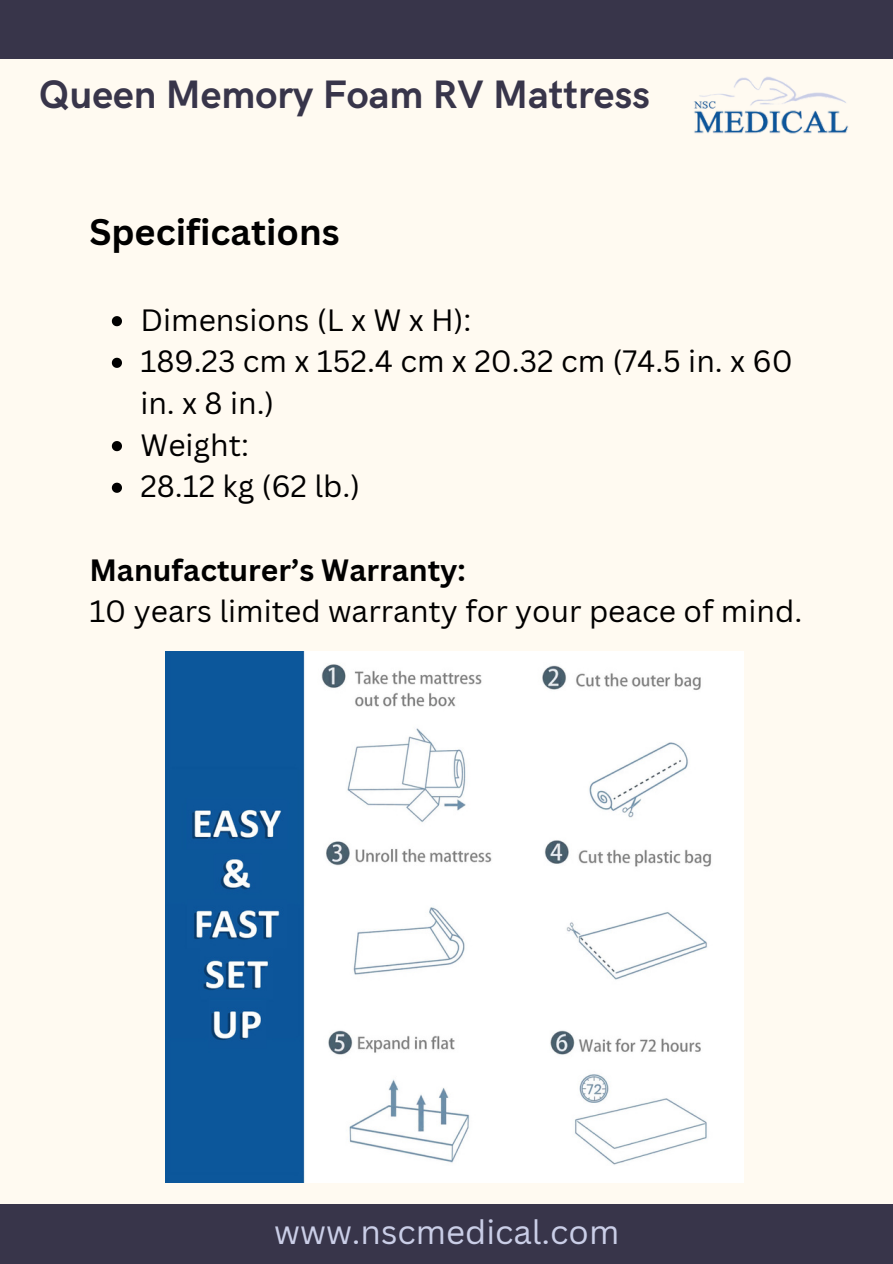
<style>
.page{position:relative;width:893px;height:1264px;background:#fff}
.page>*{position:absolute;margin:0;border:0;box-sizing:border-box;transform-origin:0 0}
.t1{font:700 39.75px "HK Grotesk";color:#38354a}
.t2{font:700 36px "Canva Sans";color:#000}
.t3{font:33px "Canva Sans";color:#cacee7}
.t4{font:30px/41.7px "Canva Sans";color:#000}
.t5{font:700 30px "Canva Sans";color:#000}
</style>
<div class="page">
<div style="left:0;top:0;width:892px;height:1263px;background:#fffaf1"></div>
<div style="left:0;top:0;width:892px;height:59px;background:#38354a"></div>
<div style="left:0;top:1204px;width:892px;height:59px;background:#38354a"></div>
<img style="left:694px;top:76px;width:155px;height:58px">
<img style="left:165px;top:651px;width:578px;height:531px">
<svg style="left:112px;top:316px;width:10px;height:10px"></svg>
<svg style="left:112px;top:358px;width:10px;height:10px"></svg>
<svg style="left:112px;top:441px;width:10px;height:10px"></svg>
<svg style="left:112px;top:482px;width:10px;height:11px"></svg>
<h1 class="t1" style="left:39px;top:72px;width:612px">Queen Memory Foam RV Mattress</h1>
<p class="t2" style="left:89px;top:207px;width:252px">Specifications</p>
<p class="t4" style="left:140px;top:298px;width:654px">Dimensions (L x W x H):<br>189.23 cm x 152.4 cm x 20.32 cm (74.5 in. x 60 in. x 8 in.)<br>Weight:<br>28.12 kg (62 lb.)</p>
<p class="t5" style="left:89px;top:548px;width:378px">Manufacturer’s Warranty:</p>
<p class="t4" style="left:89px;top:589px;width:714px">10 years limited warranty for your peace of mind.</p>
<p class="t3" style="left:274px;top:1208px;width:346px">www.nscmedical.com</p>
</div>
